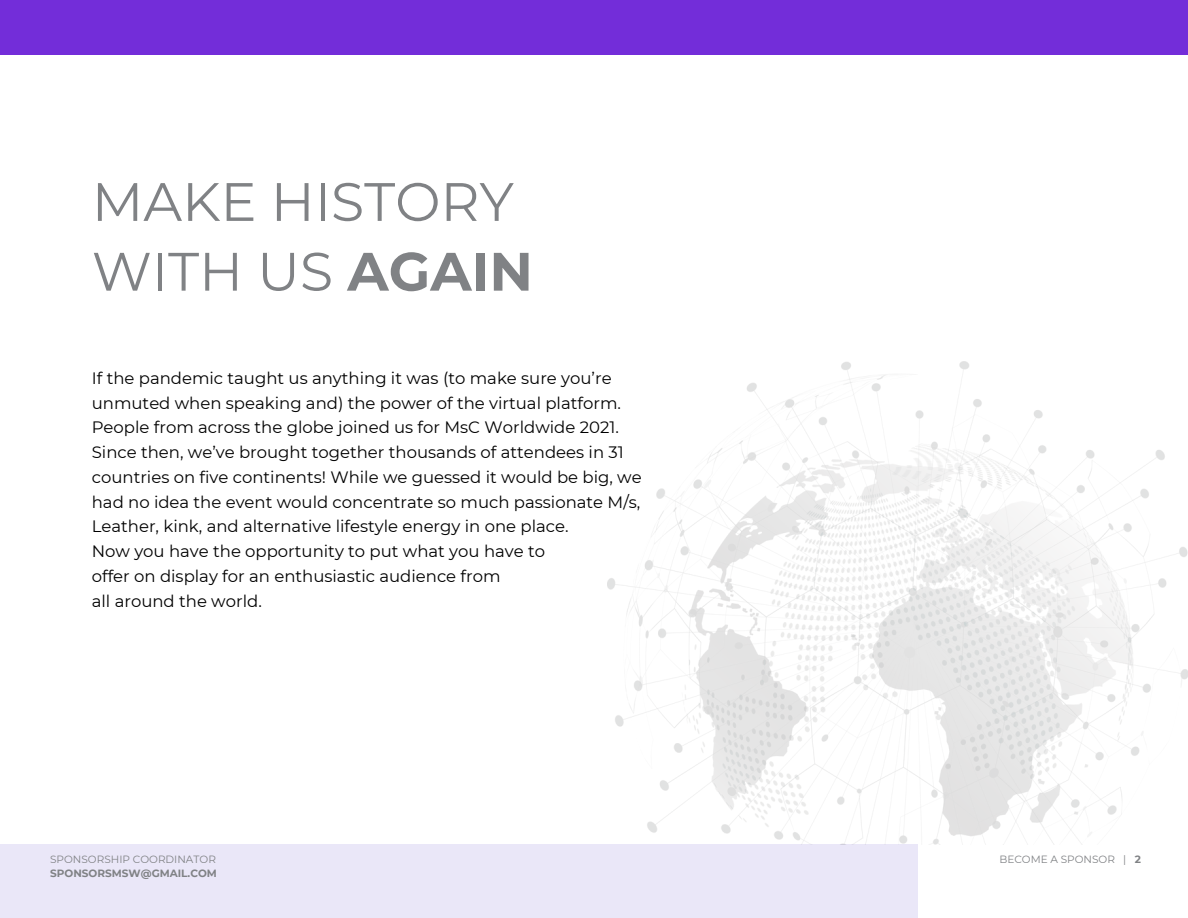
<style>
.page{position:relative;width:1188px;height:918px;background:#fff}
.page>*{position:absolute;margin:0;border:0;box-sizing:border-box;transform-origin:0 0}
.t1{font:54px/69.8px "Montserrat";color:#808285}
.t2{font:16.5px/24.8px "Montserrat";color:#000}
.t3{font:10.5px "Montserrat";color:#808285}
.t4{font:700 10.5px "Montserrat";color:#808285}
.s1{font-weight:700}
</style>
<div class="page">
<div style="left:0;top:0;width:1188px;height:55px;background:#732dd9"></div>
<div style="left:0;top:845px;width:918px;height:73px;background:#eae7f8"></div>
<img style="left:608px;top:362px;width:580px;height:483px">
<h1 class="t1" style="left:92px;top:167px;width:443px">MAKE HISTORY<br>WITH US <span class="s1">AGAIN</span></h1>
<p class="t2" style="left:92px;top:366px;width:551px">If the pandemic taught us anything it was (to make sure you’re unmuted when speaking and) the power of the virtual platform.<br>People from across the globe joined us for MsC Worldwide 2021.<br>Since then, we’ve brought together thousands of attendees in 31 countries on five continents! While we guessed it would be big, we had no idea the event would concentrate so much passionate M/s, Leather, kink, and alternative lifestyle energy in one place.<br>Now you have the opportunity to put what you have to<br>offer on display for an enthusiastic audience from<br>all around the world.</p>
<h2 class="t3" style="left:50px;top:853px;width:167px">SPONSORSHIP COORDINATOR</h2>
<p class="t4" style="left:50px;top:866px;width:168px">SPONSORSMSW@GMAIL.COM</p>
<p class="t3" style="left:999px;top:853px;width:143px">BECOME A SPONSOR | <span class="s1">2</span></p>
</div>
